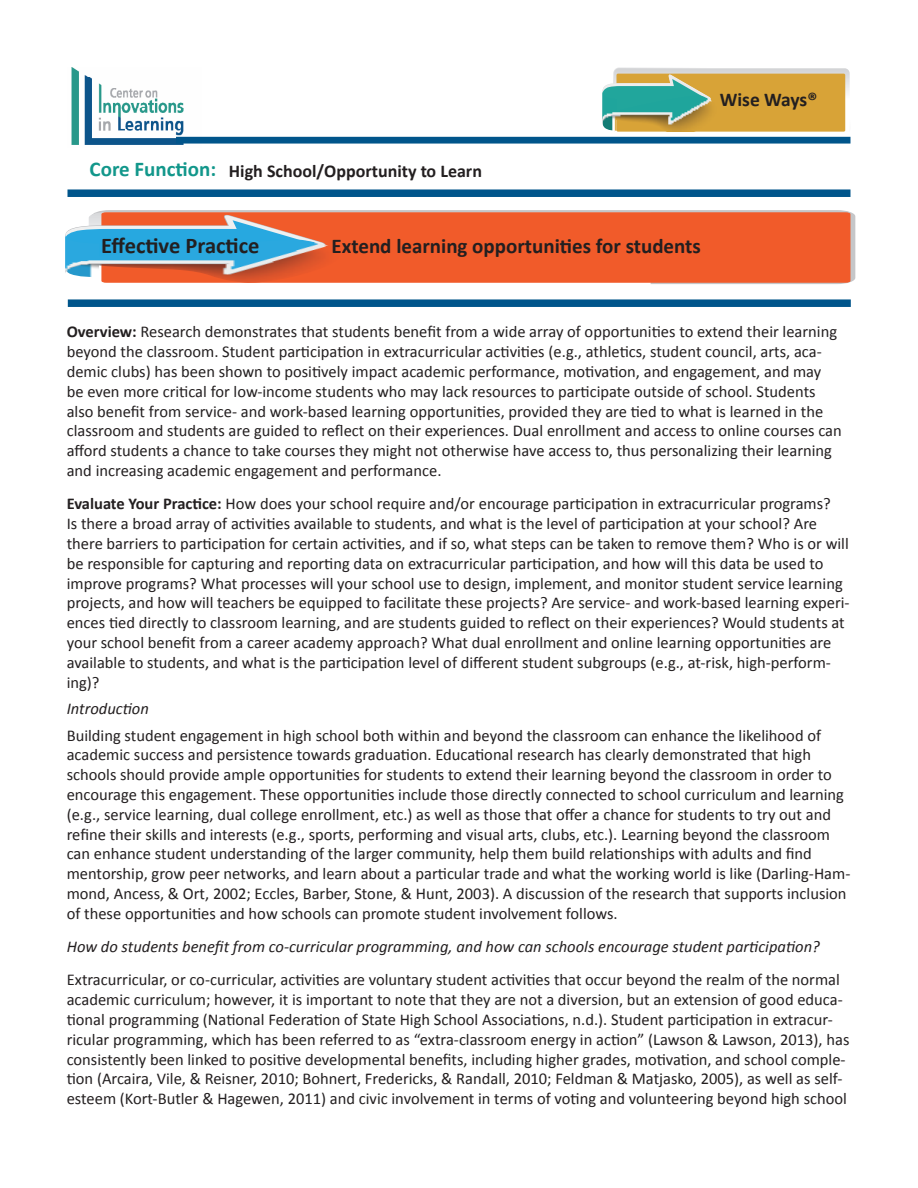
<style>
.page{position:relative;width:918px;height:1188px;background:#fff}
.page>*{position:absolute;margin:0;border:0;box-sizing:border-box;transform-origin:0 0}
.t1{font:700 22.5px "Calibri";color:#231f20}
.t2{font:700 21px "Calibri";color:#231f20}
.t3{font:700 21px "Calibri";color:#12978b}
.t4{font:700 19.5px "Calibri";letter-spacing:-.005em;color:#231f20}
.t5{font:700 18px "Calibri";color:#231f20}
.t6{font:16.5px/19.8px "Calibri";color:#231f20}
.references{font:italic 16.5px "Calibri";color:#231f20}
.s1{font-weight:700}
</style>
<div class="page">
<svg style="left:603px;top:68px;width:247px;height:64px;background:#d2af5c"></svg>
<img style="left:603px;top:91px;width:114px;height:41px">
<div style="left:97px;top:210px;width:758px;height:74px;background:#c5c6c8"></div>
<div style="left:651px;top:212px;width:199px;height:71px;background:#f15b2a"></div>
<svg style="left:65px;top:212px;width:586px;height:72px;background:#e76840"></svg>
<img style="left:65px;top:235px;width:276px;height:49px">
<div style="left:67px;top:189px;width:783px;height:8px;background:#00558b"></div>
<div style="left:68px;top:299px;width:783px;height:8px;background:#00558b"></div>
<img style="left:71px;top:68px;width:131px;height:77px">
<div style="left:176px;top:137px;width:674px;height:7px;background:#00558b"></div>
<p class="t3" style="left:90px;top:155px;width:128px">Core Function:</p>
<p class="t5" style="left:229px;top:159px;width:255px">High School/Opportunity to Learn</p>
<p class="t4" style="left:720px;top:87px;width:99px">Wise Ways®</p>
<h1 class="t1" style="left:101px;top:231px;width:160px">Effective Practice</h1>
<p class="t2" style="left:332px;top:232px;width:371px">Extend learning opportunities for students</p>
<p class="t6" style="left:67px;top:322px;width:777px"><span class="s1">Overview:</span> Research demonstrates that students benefit from a wide array of opportunities to extend their learning beyond the classroom. Student participation in extracurricular activities (e.g., athletics, student council, arts, aca&shy;demic clubs) has been shown to positively impact academic performance, motivation, and engagement, and may be even more critical for low-income students who may lack resources to participate outside of school. Students also benefit from service- and work-based learning opportunities, provided they are tied to what is learned in the classroom and students are guided to reflect on their experiences. Dual enrollment and access to online courses can afford students a chance to take courses they might not otherwise have access to, thus personalizing their learning and increasing academic engagement and performance.</p>
<p class="t6" style="left:67px;top:494px;width:784px"><span class="s1">Evaluate Your Practice:</span> How does your school require and/or encourage participation in extracurricular programs?<br>Is there a broad array of activities available to students, and what is the level of participation at your school? Are there barriers to participation for certain activities, and if so, what steps can be taken to remove them? Who is or will be responsible for capturing and reporting data on extracurricular participation, and how will this data be used to improve programs? What processes will your school use to design, implement, and monitor student service learning projects, and how will teachers be equipped to facilitate these projects? Are service- and work-based learning experi&shy;ences tied directly to classroom learning, and are students guided to reflect on their experiences? Would students at your school benefit from a career academy approach? What dual enrollment and online learning opportunities are available to students, and what is the participation level of different student subgroups (e.g., at-risk, high-perform&shy;ing)?</p>
<p class="references" style="left:67px;top:697px;width:84px">Introduction</p>
<p class="t6" style="left:67px;top:725px;width:785px">Building student engagement in high school both within and beyond the classroom can enhance the likelihood of academic success and persistence towards graduation. Educational research has clearly demonstrated that high schools should provide ample opportunities for students to extend their learning beyond the classroom in order to encourage this engagement. These opportunities include those directly connected to school curriculum and learning (e.g., service learning, dual college enrollment, etc.) as well as those that offer a chance for students to try out and refine their skills and interests (e.g., sports, performing and visual arts, clubs, etc.). Learning beyond the classroom can enhance student understanding of the larger community, help them build relationships with adults and find mentorship, grow peer networks, and learn about a particular trade and what the working world is like (Darling-Ham&shy;mond, Ancess, &amp; Ort, 2002; Eccles, Barber, Stone, &amp; Hunt, 2003). A discussion of the research that supports inclusion of these opportunities and how schools can promote student involvement follows.</p>
<p class="references" style="left:67px;top:935px;width:755px">How do students benefit from co-curricular programming, and how can schools encourage student participation?</p>
<p class="t6" style="left:67px;top:970px;width:784px">Extracurricular, or co-curricular, activities are voluntary student activities that occur beyond the realm of the normal academic curriculum; however, it is important to note that they are not a diversion, but an extension of good educa&shy;tional programming (National Federation of State High School Associations, n.d.). Student participation in extracur&shy;ricular programming, which has been referred to as “extra-classroom energy in action” (Lawson &amp; Lawson, 2013), has consistently been linked to positive developmental benefits, including higher grades, motivation, and school comple&shy;tion (Arcaira, Vile, &amp; Reisner, 2010; Bohnert, Fredericks, &amp; Randall, 2010; Feldman &amp; Matjasko, 2005), as well as self&shy;esteem (Kort-Butler &amp; Hagewen, 2011) and civic involvement in terms of voting and volunteering beyond high school</p>
</div>
